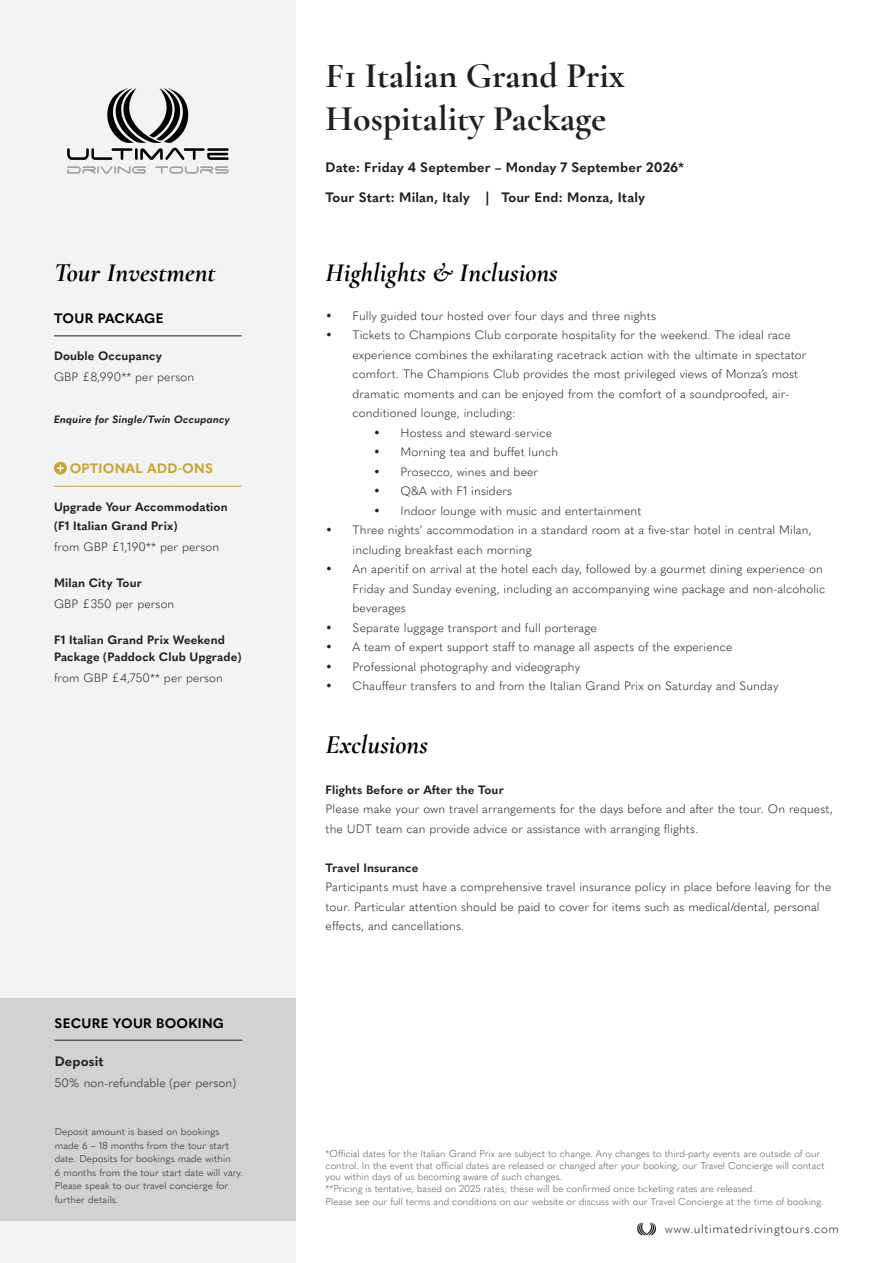
<style>
.page{position:relative;width:893px;height:1263px;background:#fff}
.page>*{position:absolute;margin:0;border:0;box-sizing:border-box;transform-origin:0 0}
.t1{font:700 36px/43.2px "Cormorant Garamond";color:#231f20}
.t2{font:italic 700 27px "Cormorant Garamond";color:#000}
.t3{font:700 13.5px "Quasimoda";letter-spacing:.01em;color:#231f20}
.t4{font:700 13.5px "Quasimoda";letter-spacing:.02em;color:#000}
.t5{font:700 13.5px "Quasimoda";letter-spacing:.02em;color:#c9a42a}
.t6{font:300 12px/19.5px "Quasimoda";letter-spacing:.01em;color:#231f20}
.t7{font:700 12px/19.5px "Quasimoda";letter-spacing:.01em;color:#231f20}
.t8{font:300 12px "Quasimoda";letter-spacing:.05em;color:#231f20}
.t9{font:italic 700 10.5px "Quasimoda";letter-spacing:.01em;color:#231f20}
.t10{font:300 9.75px/11.7px "Quasimoda";color:#57585a}
.t11{font:300 9.75px/13.5px "Quasimoda";letter-spacing:.01em;color:#231f20}
</style>
<div class="page">
<svg style="left:637px;top:1222px;width:19px;height:13px"></svg>
<div style="left:0;top:1px;width:296px;height:1262px;background:#f2f3f4"></div>
<div style="left:1px;top:998px;width:295px;height:222px;background:#d1d2d4"></div>
<svg style="left:67px;top:88px;width:162px;height:72px"></svg>
<svg style="left:67px;top:166px;width:79px;height:8px"></svg>
<svg style="left:155px;top:166px;width:74px;height:8px"></svg>
<hr style="left:54px;top:335px;width:188px;height:1px;background:#231f20">
<div style="left:54px;top:462px;width:13px;height:12px;border:2px solid #c9a42a;border-radius:50%"></div>
<svg style="left:57px;top:465px;width:6px;height:6px"></svg>
<hr style="left:54px;top:486px;width:188px;height:1px;background:#c9a329">
<hr style="left:55px;top:1040px;width:187px;height:1px;background:#231f20">
<p class="t2" style="left:54px;top:256px;width:163px">Tour Investment</p>
<p class="t4" style="left:54px;top:308px;width:111px">TOUR PACKAGE</p>
<p class="t7" style="left:54px;top:345px;width:110px">Double Occupancy</p>
<p class="t6" style="left:54px;top:367px;width:142px">GBP £8,990** per person</p>
<p class="t9" style="left:54px;top:411px;width:178px">Enquire for Single/Twin Occupancy</p>
<p class="t5" style="left:70px;top:458px;width:145px">OPTIONAL ADD-ONS</p>
<p class="t7" style="left:54px;top:496px;width:175px">Upgrade Your Accommodation (F1 Italian Grand Prix)</p>
<p class="t6" style="left:54px;top:536px;width:167px">from GBP £1,190** per person</p>
<p class="t7" style="left:54px;top:572px;width:90px">Milan City Tour</p>
<p class="t6" style="left:54px;top:593px;width:122px">GBP £350 per person</p>
<p class="t7" style="left:54px;top:631px;width:189px;line-height:16.5px">F1 Italian Grand Prix Weekend<br>Package (Paddock Club Upgrade)</p>
<p class="t6" style="left:54px;top:667px;width:171px">from GBP £4,750** per person</p>
<p class="t4" style="left:55px;top:1012px;width:171px">SECURE YOUR BOOKING</p>
<p class="t3" style="left:55px;top:1051px;width:50px">Deposit</p>
<p class="t6" style="left:55px;top:1072px;width:183px">50% non-refundable (per person)</p>
<p class="t11" style="left:55px;top:1124px;width:190px">Deposit amount is based on bookings made 6 – 18 months from the tour start date. Deposits for bookings made within<br>6 months from the tour start date will vary.<br>Please speak to our travel concierge for further details.</p>
<p class="t1" style="left:326px;top:53px;width:301px">F1 Italian Grand Prix<br>Hospitality Package</p>
<p class="t3" style="left:326px;top:156px;width:360px">Date: Friday 4 September – Monday 7 September 2026*</p>
<p class="t3" style="left:326px;top:187px;width:321px">Tour Start: Milan, Italy | Tour End: Monza, Italy</p>
<p class="t2" style="left:326px;top:256px;width:234px">Highlights &amp; Inclusions</p>
<p class="t6" style="left:326px;top:305px;width:332px">• Fully guided tour hosted over four days and three nights</p>
<p class="t6" style="left:353px;top:325px;width:455px;text-indent:-27px">• Tickets to Champions Club corporate hospitality for the weekend. The ideal race experience combines the exhilarating racetrack action with the ultimate in spectator comfort. The Champions Club provides the most privileged views of Monza’s most dramatic moments and can be enjoyed from the comfort of a soundproofed, air&shy;conditioned lounge, including:</p>
<p class="t6" style="left:374px;top:422px;width:180px">• Hostess and steward service</p>
<p class="t6" style="left:374px;top:442px;width:186px">• Morning tea and buffet lunch</p>
<p class="t6" style="left:374px;top:461px;width:166px">• Prosecco, wines and beer</p>
<p class="t6" style="left:374px;top:481px;width:140px">• Q&amp;A with F1 insiders</p>
<p class="t6" style="left:374px;top:500px;width:269px">• Indoor lounge with music and entertainment</p>
<p class="t6" style="left:353px;top:520px;width:461px;text-indent:-27px">• Three nights’ accommodation in a standard room at a five-star hotel in central Milan, including breakfast each morning</p>
<p class="t6" style="left:353px;top:559px;width:474px;text-indent:-27px">• An aperitif on arrival at the hotel each day, followed by a gourmet dining experience on<br>Friday and Sunday evening, including an accompanying wine package and non-alcoholic beverages</p>
<p class="t6" style="left:326px;top:617px;width:273px">• Separate luggage transport and full porterage</p>
<p class="t6" style="left:326px;top:637px;width:408px">• A team of expert support staff to manage all aspects of the experience</p>
<p class="t6" style="left:326px;top:656px;width:256px">• Professional photography and videography</p>
<p class="t6" style="left:326px;top:676px;width:454px">• Chauffeur transfers to and from the Italian Grand Prix on Saturday and Sunday</p>
<p class="t2" style="left:326px;top:728px;width:104px">Exclusions</p>
<p class="t7" style="left:326px;top:779px;width:180px">Flights Before or After the Tour</p>
<p class="t6" style="left:326px;top:799px;width:509px">Please make your own travel arrangements for the days before and after the tour. On request, the UDT team can provide advice or assistance with arranging flights.</p>
<p class="t7" style="left:326px;top:857px;width:94px">Travel Insurance</p>
<p class="t6" style="left:326px;top:877px;width:507px">Participants must have a comprehensive travel insurance policy in place before leaving for the tour. Particular attention should be paid to cover for items such as medical/dental, personal effects, and cancellations.</p>
<p class="t10" style="left:326px;top:1147px;width:501px">*Official dates for the Italian Grand Prix are subject to change. Any changes to third-party events are outside of our control. In the event that official dates are released or changed after your booking, our Travel Concierge will contact you within days of us becoming aware of such changes.</p>
<p class="t10" style="left:326px;top:1182px;width:431px">**Pricing is tentative, based on 2025 rates; these will be confirmed once ticketing rates are released.</p>
<p class="t10" style="left:326px;top:1194px;width:500px">Please see our full terms and conditions on our website or discuss with our Travel Concierge at the time of booking.</p>
<p class="t8" style="left:665px;top:1219px;width:176px">www.ultimatedrivingtours.com</p>
</div>
